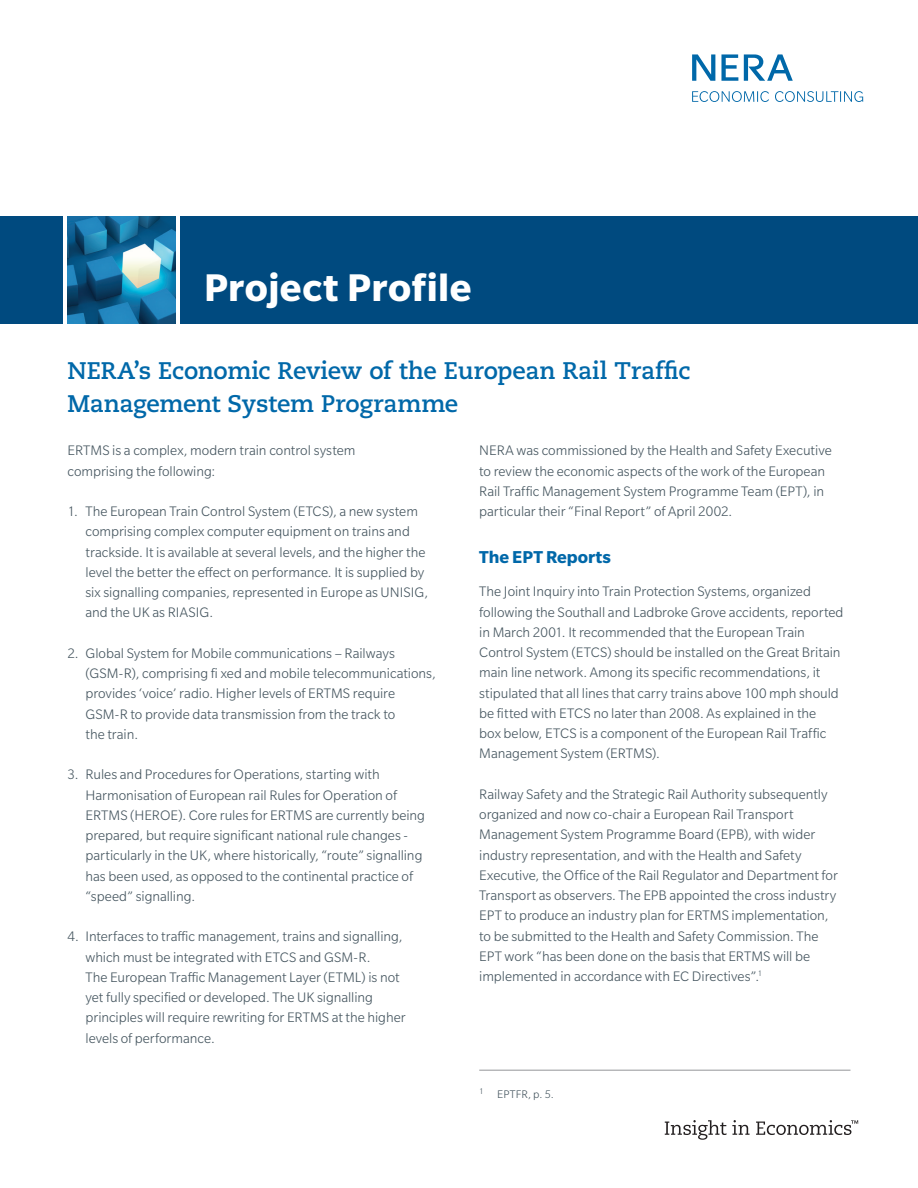
<style>
.page{position:relative;width:918px;height:1188px;background:#fff}
.page>*{position:absolute;margin:0;border:0;box-sizing:border-box;transform-origin:0 0}
.t1{font:700 42px "Slate Pro";letter-spacing:.01em;color:#fff}
.Main_heading{font:700 24px/33px "Caecilia";letter-spacing:-.01em;color:#0068a9}
.BODY_TEXT{font:700 18.75px "Slate Pro";color:#0068a9}
.BODY_TEXT-2{font:300 15px/20.2px "Slate Pro";color:#45555f}
.Sub-heads{font:300 12px "Slate Pro";letter-spacing:.01em;color:#45555f}
</style>
<div class="page">
<div style="left:181px;top:216px;width:737px;height:108px;background:#004a7f"></div>
<svg style="left:692px;top:54px;width:23px;height:27px"></svg>
<svg style="left:721px;top:54px;width:17px;height:27px"></svg>
<svg style="left:744px;top:54px;width:49px;height:27px"></svg>
<svg style="left:692px;top:91px;width:77px;height:11px"></svg>
<svg style="left:775px;top:91px;width:88px;height:11px"></svg>
<img style="left:68px;top:216px;width:108px;height:108px">
<div style="left:0;top:216px;width:62px;height:108px;background:#004a7f"></div>
<svg style="left:665px;top:1120px;width:85px;height:20px"></svg>
<svg style="left:756px;top:1120px;width:102px;height:15px"></svg>
<hr style="left:479px;top:1070px;width:371px;height:1px;background:#939598">
<h1 class="t1" style="left:204px;top:264px;width:269px">Project Profile</h1>
<p class="Main_heading" style="left:68px;top:355px;width:625px">NERA’s Economic Review of the European Rail Traffic<br>Management System Programme</p>
<p class="BODY_TEXT-2" style="left:68px;top:440px;width:289px">ERTMS is a complex, modern train control system comprising the following:</p>
<p class="BODY_TEXT-2" style="left:86px;top:501px;width:344px;text-indent:-18px">1. The European Train Control System (ETCS), a new system comprising complex computer equipment on trains and trackside. It is available at several levels, and the higher the level the better the effect on performance. It is supplied by six signalling companies, represented in Europe as UNISIG, and the UK as RIASIG.</p>
<p class="BODY_TEXT-2" style="left:86px;top:643px;width:352px;text-indent:-18px">2. Global System for Mobile communications – Railways (GSM-R), comprising fi xed and mobile telecommunications, provides ‘voice’ radio. Higher levels of ERTMS require GSM-R to provide data transmission from the track to<br>the train.</p>
<p class="BODY_TEXT-2" style="left:86px;top:764px;width:341px;text-indent:-18px">3. Rules and Procedures for Operations, starting with Harmonisation of European rail Rules for Operation of ERTMS (HEROE). Core rules for ERTMS are currently being prepared, but require significant national rule changes - particularly in the UK, where historically, “route” signalling has been used, as opposed to the continental practice of “speed” signalling.</p>
<p class="BODY_TEXT-2" style="left:86px;top:926px;width:322px;text-indent:-18px">4. Interfaces to traffic management, trains and signalling, which must be integrated with ETCS and GSM-R.<br>The European Traffic Management Layer (ETML) is not yet fully specified or developed. The UK signalling principles will require rewriting for ERTMS at the higher levels of performance.</p>
<p class="BODY_TEXT-2" style="left:479px;top:440px;width:354px">NERA was commissioned by the Health and Safety Executive to review the economic aspects of the work of the European Rail Traffic Management System Programme Team (EPT), in particular their “Final Report” of April 2002.</p>
<p class="BODY_TEXT" style="left:479px;top:547px;width:133px">The EPT Reports</p>
<p class="BODY_TEXT-2" style="left:479px;top:581px;width:366px">The Joint Inquiry into Train Protection Systems, organized following the Southall and Ladbroke Grove accidents, reported in March 2001. It recommended that the European Train Control System (ETCS) should be installed on the Great Britain main line network. Among its specific recommendations, it stipulated that all lines that carry trains above 100 mph should be fitted with ETCS no later than 2008. As explained in the<br>box below, ETCS is a component of the European Rail Traffic Management System (ERTMS).</p>
<p class="BODY_TEXT-2" style="left:479px;top:784px;width:360px">Railway Safety and the Strategic Rail Authority subsequently organized and now co-chair a European Rail Transport Management System Programme Board (EPB), with wider industry representation, and with the Health and Safety Executive, the Office of the Rail Regulator and Department for Transport as observers. The EPB appointed the cross industry EPT to produce an industry plan for ERTMS implementation, to be submitted to the Health and Safety Commission. The EPT work “has been done on the basis that ERTMS will be implemented in accordance with EC Directives”.<sup>1</sup></p>
<p class="Sub-heads" style="left:479px;top:1088px;width:76px"><sup>1</sup> EPTFR, p. 5.</p>
</div>
